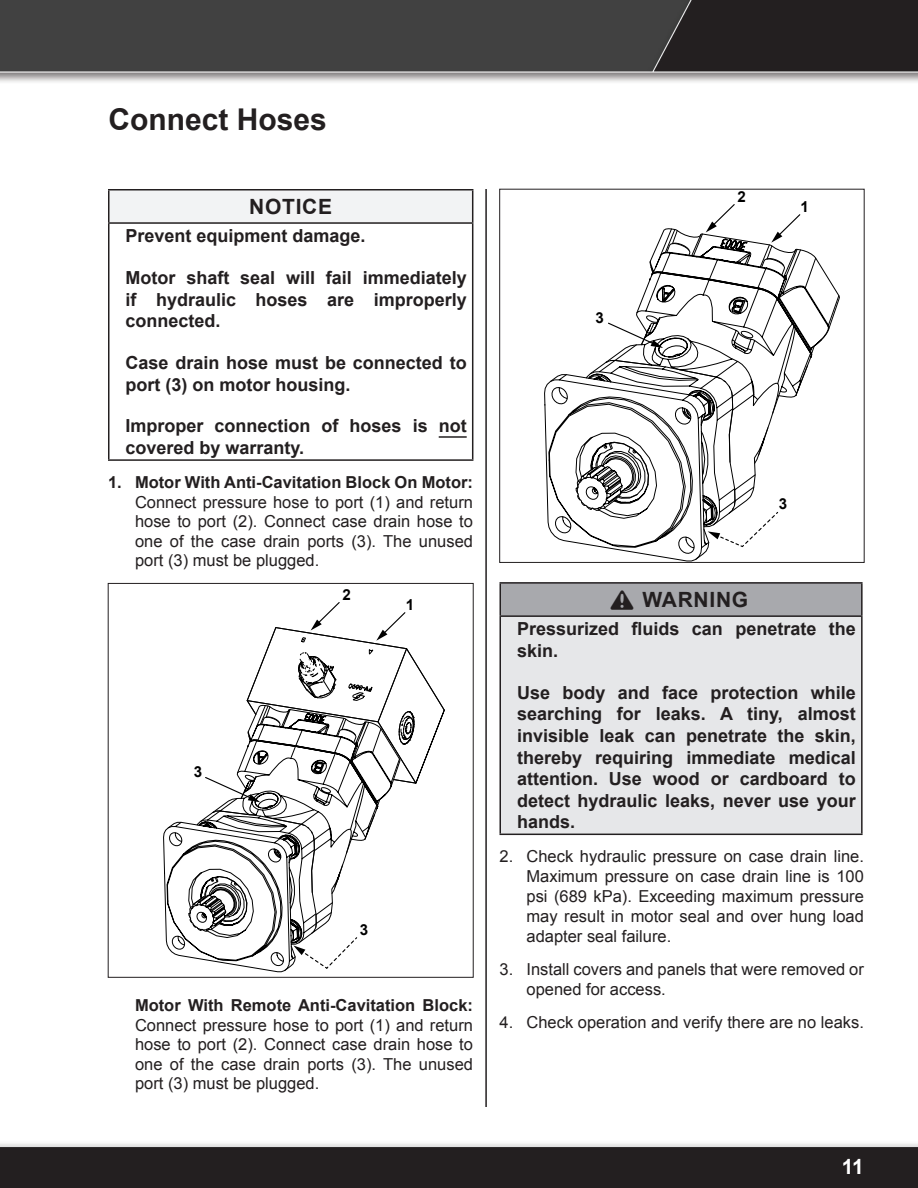
<style>
.page{position:relative;width:918px;height:1188px;background:#fff}
.page>*{position:absolute;margin:0;border:0;box-sizing:border-box;transform-origin:0 0}
.Page_Heading{font:700 30px "Arial";color:#231f20}
.Warnings{font:700 21px "Arial";letter-spacing:.035em;color:#231f20}
.Notice{font:700 21px "Arial";letter-spacing:.035em;color:#231f20}
.t1{font:700 21px "Arial";color:#fff}
.Warning_Text{font:700 18px/21.6px "Arial";color:#231f20}
.Regular_Text{font:16.5px/19.8px "Arial";color:#231f20;text-align:justify}
.t2{font:700 15.15px "Arial";color:#000}
.s1{font-weight:700}
.s2{font-family:"Warning Box";font-weight:400}
</style>
<div class="page">
<img style="left:0;top:0;width:918px;height:1188px">
<hr style="left:485px;top:189px;width:2px;height:918px;background:#231f20">
<div style="left:109px;top:190px;width:364px;height:33px;background:#f2f3f4"></div>
<hr style="left:108px;top:224px;width:2px;height:235px;background:#231f20">
<hr style="left:472px;top:224px;width:1px;height:235px;background:#231f20">
<hr style="left:108px;top:459px;width:365px;height:2px;background:#231f20">
<hr style="left:108px;top:189px;width:365px;height:1px;background:#231f20">
<hr style="left:108px;top:191px;width:2px;height:31px;background:#231f20">
<hr style="left:472px;top:191px;width:1px;height:31px;background:#231f20">
<hr style="left:108px;top:222px;width:365px;height:2px;background:#231f20">
<hr style="left:439px;top:436px;width:28px;height:2px;background:#231f20">
<svg style="left:163px;top:601px;width:282px;height:400px"></svg>
<div style="left:108px;top:583px;width:365px;height:395px;border:1px solid #231f20"></div>
<svg style="left:544px;top:203px;width:296px;height:358px"></svg>
<div style="left:500px;top:583px;width:362px;height:33px;background:#a8a9ad"></div>
<div style="left:500px;top:616px;width:362px;height:218px;background:#e6e7e9"></div>
<hr style="left:500px;top:582px;width:363px;height:2px;background:#231f20">
<hr style="left:500px;top:584px;width:1px;height:31px;background:#231f20">
<hr style="left:861px;top:584px;width:2px;height:31px;background:#231f20">
<hr style="left:500px;top:615px;width:363px;height:2px;background:#231f20">
<hr style="left:500px;top:617px;width:1px;height:217px;background:#231f20">
<hr style="left:861px;top:617px;width:2px;height:217px;background:#231f20">
<hr style="left:500px;top:834px;width:363px;height:1px;background:#231f20">
<p class="Page_Heading" style="left:109px;top:98px;width:220px">Connect Hoses</p>
<p class="Notice" style="left:249px;top:192px;width:85px">NOTICE</p>
<p class="Warning_Text" style="left:126px;top:225px;width:242px">Prevent equipment damage.</p>
<p class="Warning_Text" style="left:126px;top:267px;width:343px;text-align:justify">Motor shaft seal will fail immediately if hydraulic hoses are improperly connected.</p>
<p class="Warning_Text" style="left:126px;top:352px;width:343px">Case drain hose must be connected to port (3) on motor housing.</p>
<p class="Warning_Text" style="left:126px;top:416px;width:343px">Improper connection of hoses is not covered by warranty.</p>
<p class="Regular_Text" style="left:135px;top:472px;width:340px;text-indent:-27px"><span class="s1">1. Motor With Anti-Cavitation Block On Motor:<br></span>Connect pressure hose to port (1) and return hose to port (2). Connect case drain hose to one of the case drain ports (3). The unused port (3) must be plugged.</p>
<p class="t2" style="left:406px;top:594px;width:10px">1</p>
<p class="t2" style="left:343px;top:584px;width:10px">2</p>
<p class="t2" style="left:194px;top:761px;width:10px">3</p>
<p class="t2" style="left:360px;top:919px;width:10px">3</p>
<p class="Regular_Text" style="left:135px;top:995px;width:340px"><span class="s1">Motor With Remote Anti-Cavitation Block:<br></span>Connect pressure hose to port (1) and return hose to port (2). Connect case drain hose to one of the case drain ports (3). The unused port (3) must be plugged.</p>
<p class="t2" style="left:596px;top:307px;width:10px">3</p>
<p class="t2" style="left:738px;top:186px;width:10px">2</p>
<p class="t2" style="left:800px;top:196px;width:10px">1</p>
<p class="t2" style="left:779px;top:493px;width:10px">3</p>
<p class="Warnings" style="left:613px;top:585px;width:136px"><span class="s2">^</span> WARNING</p>
<p class="Warning_Text" style="left:517px;top:618px;width:340px">Pressurized fluids can penetrate the skin.</p>
<p class="Warning_Text" style="left:517px;top:682px;width:340px;text-align:justify">Use body and face protection while searching for leaks. A tiny, almost invisible leak can penetrate the skin, thereby requiring immediate medical attention. Use wood or cardboard to detect hydraulic leaks, never use your hands.</p>
<p class="Regular_Text" style="left:526px;top:847px;width:339px;text-indent:-27px">2. Check hydraulic pressure on case drain line.<br>Maximum pressure on case drain line is 100 psi (689 kPa). Exceeding maximum pressure may result in motor seal and over hung load adapter seal failure.</p>
<p class="Regular_Text" style="left:526px;top:959px;width:339px;text-indent:-27px">3. Install covers and panels that were removed or opened for access.</p>
<p class="Regular_Text" style="left:500px;top:1012px;width:366px">4. Check operation and verify there are no leaks.</p>
<p class="t1" style="left:842px;top:1151px;width:24px">11</p>
</div>
